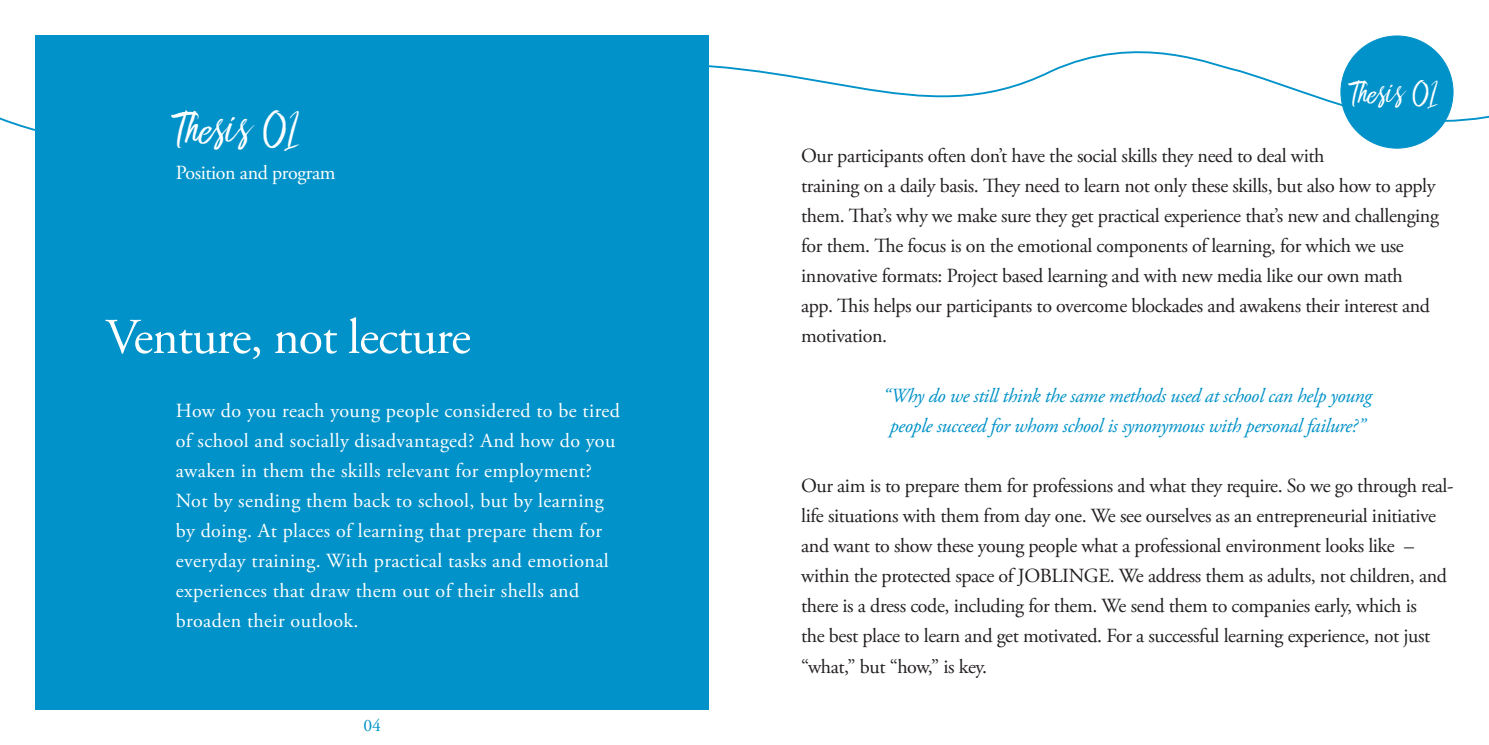
<style>
.page{position:relative;width:1489px;height:745px;background:#fff}
.page>*{position:absolute;margin:0;border:0;box-sizing:border-box;transform-origin:0 0}
.t1{font:50px "Adobe Garamond Pro";letter-spacing:-.02em;color:#fff}
.t2{font:46px "Bringshoot";color:#fff}
.t3{font:32.25px "Bringshoot";color:#fff}
.t4{font:20px/30px "Adobe Garamond Pro";letter-spacing:-.02em;color:#231f20}
.t5{font:20px/30px "Adobe Garamond Pro";letter-spacing:.02em;color:#fff}
.t6{font:italic 20px/30px "Adobe Garamond Pro";letter-spacing:-.02em;color:#0092c8;text-align:center}
.t7{font:20px "Adobe Garamond Pro";letter-spacing:-.02em;color:#fff}
.t8{font:17.5px "Adobe Garamond Pro";color:#0092c8}
</style>
<div class="page">
<svg style="left:0;top:36px;width:1488px;height:113px"></svg>
<div style="left:35px;top:35px;width:674px;height:674px;background:#0092c8"></div>
<div style="left:1340px;top:36px;width:112px;height:112px;background:#0092c8;border-radius:50%"></div>
<h2 class="t2" style="left:176px;top:103px;width:125px">Thesis 01</h2>
<p class="t7" style="left:176px;top:161px;width:161px">Position and program</p>
<h1 class="t1" style="left:106px;top:307px;width:367px">Venture, not lecture</h1>
<p class="t5" style="left:176px;top:396px;width:445px">How do you reach young people considered to be tired of school and socially disadvantaged? And how do you awaken in them the skills relevant for employment?<br>Not by sending them back to school, but by learning by doing. At places of learning that prepare them for everyday training. With practical tasks and emotional experiences that draw them out of their shells and broaden their outlook.</p>
<p class="t8" style="left:363px;top:714px;width:19px">04</p>
<h3 class="t3" style="left:1351px;top:75px;width:88px">Thesis 01</h3>
<p class="t4" style="left:801px;top:141px;width:525px">Our participants often don’t have the social skills they need to deal with training on a daily basis.</p>
<p class="t4" style="left:1003px;top:171px;width:433px">ey need to learn not only these skills, but also how to apply</p>
<p class="t4" style="left:801px;top:201px;width:639px;text-indent:69px">at’s why we make sure they get practical experience that’s new and challenging for them.</p>
<p class="t4" style="left:801px;top:201px;width:45px">them.</p>
<p class="t4" style="left:801px;top:231px;width:604px;text-align:justify;text-indent:94px">e focus is on the emotional components of learning, for which we use innovative formats: Project based learning and with new media like our own math app.</p>
<p class="t4" style="left:801px;top:291px;width:630px;text-indent:57px">is helps our participants to overcome blockades and awakens their interest and motivation.</p>
<p class="t6" style="left:882px;top:381px;width:490px">“Why do we still think the same methods used at school can help young people succeed for whom school is synonymous with personal failure?”</p>
<p class="t4" style="left:801px;top:471px;width:653px">Our aim is to prepare them for professions and what they require. So we go through real&shy;life situations with them from day one. We see ourselves as an entrepreneurial initiative and want to show these young people what a professional environment looks like – within the protected space of JOBLINGE. We address them as adults, not children, and there is a dress code, including for them. We send them to companies early, which is<br>the best place to learn and get motivated. For a successful learning experience, not just “what,” but “how,” is key.</p>
</div>
